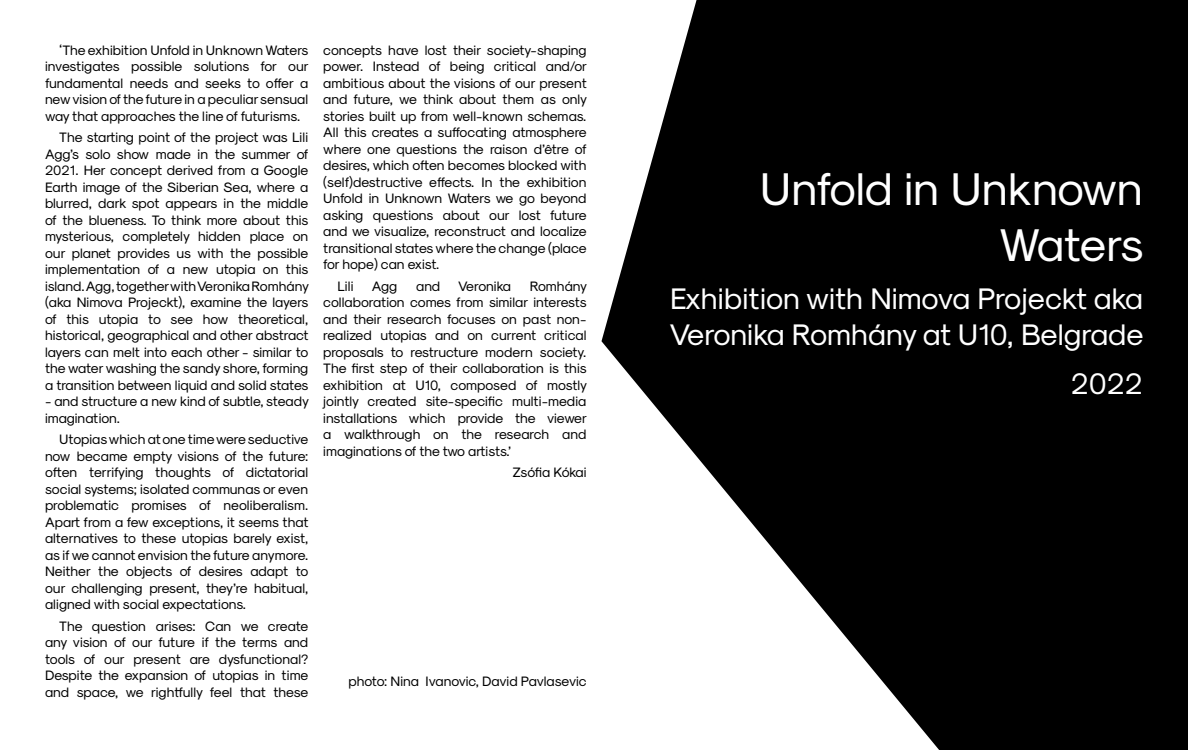
<style>
.page{position:relative;width:1188px;height:750px;background:#fff}
.page>*{position:absolute;margin:0;border:0;box-sizing:border-box;transform-origin:0 0}
.t1{font:46.25px/55.5px "Sk Modernist Regular";letter-spacing:-.01em;color:#fff;text-align:right}
.t2{font:30px/36px "Sk Modernist Regular";color:#fff}
.t3{font:13.75px/16.5px "Sk Modernist Regular";color:#000;text-align:justify}
</style>
<div class="page">
<svg style="left:601px;top:0;width:587px;height:750px;fill:#000"></svg>
<p class="t3" style="left:45px;top:41px;width:265px;text-indent:14px">‘The exhibition Unfold in Unknown Waters investigates possible solutions for our fundamental needs and seeks to offer a new vision of the future in a peculiar sensual way that approaches the line of futurisms.</p>
<p class="t3" style="left:45px;top:129px;width:265px;text-indent:14px">The starting point of the project was Lili Agg’s solo show made in the summer of 2021. Her concept derived from a Google Earth image of the Siberian Sea, where a blurred, dark spot appears in the middle of the blueness. To think more about this mysterious, completely hidden place on our planet provides us with the possible implementation of a new utopia on this island. Agg, together with Veronika Romhány (aka Nimova Projeckt), examine the layers of this utopia to see how theoretical, historical, geographical and other abstract layers can melt into each other - similar to the water washing the sandy shore, forming a transition between liquid and solid states</p>
<p class="t3" style="left:45px;top:393px;width:265px">- and structure a new kind of subtle, steady imagination.</p>
<p class="t3" style="left:45px;top:431px;width:265px;text-indent:14px">Utopias which at one time were seductive now became empty visions of the future: often terrifying thoughts of dictatorial social systems; isolated communas or even problematic promises of neoliberalism.<br>Apart from a few exceptions, it seems that alternatives to these utopias barely exist, as if we cannot envision the future anymore.<br>Neither the objects of desires adapt to our challenging present, they’re habitual, aligned with social expectations.</p>
<p class="t3" style="left:45px;top:617px;width:265px;text-indent:14px">The question arises: Can we create any vision of our future if the terms and tools of our present are dysfunctional?<br>Despite the expansion of utopias in time and space, we rightfully feel that these</p>
<p class="t3" style="left:323px;top:41px;width:265px">concepts have lost their society-shaping power. Instead of being critical and/or ambitious about the visions of our present and future, we think about them as only stories built up from well-known schemas.<br>All this creates a suffocating atmosphere where one questions the raison d’être of desires, which often becomes blocked with (self)destructive effects. In the exhibition Unfold in Unknown Waters we go beyond asking questions about our lost future and we visualize, reconstruct and localize transitional states where the change (place for hope) can exist.</p>
<p class="t3" style="left:337px;top:277px;width:18px">Lili</p>
<p class="t3" style="left:372px;top:277px;width:27px">Agg</p>
<p class="t3" style="left:416px;top:277px;width:26px">and</p>
<p class="t3" style="left:458px;top:277px;width:54px">Veronika</p>
<p class="t3" style="left:323px;top:277px;width:265px;text-indent:206px">Romhány collaboration comes from similar interests and their research focuses on past non&shy;realized utopias and on current critical proposals to restructure modern society.<br>The first step of their collaboration is this exhibition at U10, composed of mostly jointly created site-specific multi-media installations which provide the viewer a walkthrough on the research and imaginations of the two artists.’</p>
<p class="t3" style="left:513px;top:464px;width:75px">Zsófia Kókai</p>
<p class="t3" style="left:348px;top:672px;width:240px">photo: Nina Ivanovic, David Pavlasevic</p>
<h1 class="t1" style="left:760px;top:160px;width:385px">Unfold in Unknown<br>Waters</h1>
<h2 class="t2" style="left:669px;top:280px;width:475px">Exhibition with Nimova Projeckt aka<br>Veronika Romhány at U10, Belgrade</h2>
<h2 class="t2" style="left:1071px;top:364px;width:74px">2022</h2>
</div>
